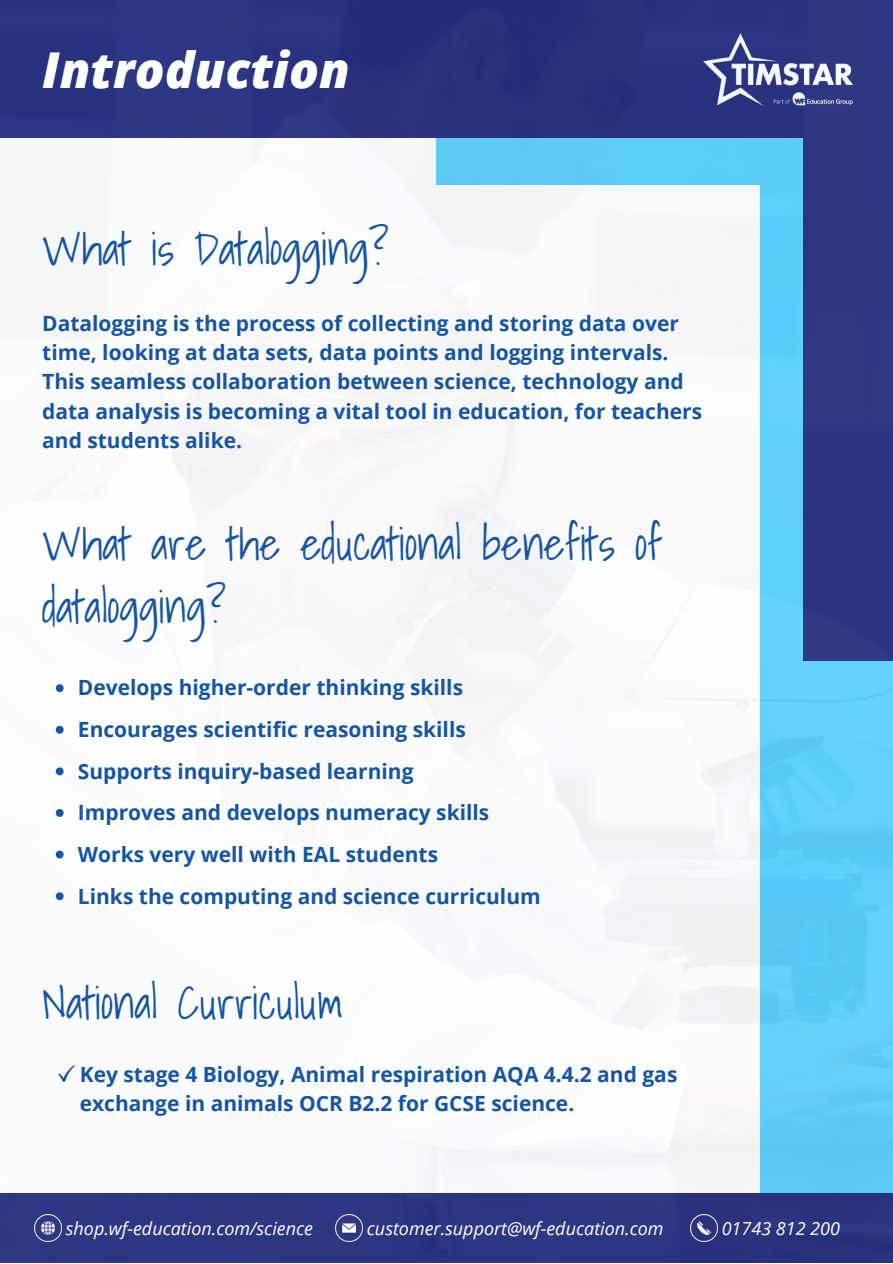
<style>
.page{position:relative;width:893px;height:1264px;background:#fff}
.page>*{position:absolute;margin:0;border:0;box-sizing:border-box;transform-origin:0 0}
.t1{font:italic 800 49.5px "Open Sans";color:#fff}
.t2{font:300 45px/63px "Shadows Into";color:#1655a1}
.t3{font:700 21px/29.2px "Open Sans";color:#1655a1}
.t4{font:italic 18px "Open Sans";color:#fff}
</style>
<div class="page">
<img style="left:0;top:0;width:892px;height:1262px">
<svg style="left:56px;top:684px;width:8px;height:8px"></svg>
<svg style="left:56px;top:725px;width:8px;height:8px"></svg>
<svg style="left:56px;top:767px;width:8px;height:8px"></svg>
<svg style="left:56px;top:809px;width:8px;height:8px"></svg>
<svg style="left:56px;top:850px;width:8px;height:8px"></svg>
<svg style="left:56px;top:892px;width:8px;height:8px"></svg>
<img style="left:34px;top:1214px;width:27px;height:27px">
<img style="left:690px;top:1214px;width:27px;height:27px">
<img style="left:336px;top:1214px;width:26px;height:27px">
<svg style="left:58px;top:1065px;width:17px;height:16px"></svg>
<h1 class="t1" style="left:42px;top:35px;width:309px">Introduction</h1>
<h2 class="t2" style="left:42px;top:216px;width:348px">What is Datalogging?</h2>
<p class="t3" style="left:42px;top:308px;width:661px">Datalogging is the process of collecting and storing data over time, looking at data sets, data points and logging intervals.<br>This seamless collaboration between science, technology and data analysis is becoming a vital tool in education, for teachers and students alike.</p>
<h2 class="t2" style="left:42px;top:511px;width:621px">What are the educational benefits of datalogging?</h2>
<p class="t3" style="left:78px;top:666px;width:464px;line-height:41.5px">Develops higher-order thinking skills Encourages scientific reasoning skills Supports inquiry-based learning<br>Improves and develops numeracy skills Works very well with EAL students<br>Links the computing and science curriculum</p>
<h2 class="t2" style="left:42px;top:970px;width:302px">National Curriculum</h2>
<p class="t3" style="left:80px;top:1058px;width:599px">Key stage 4 Biology, Animal respiration AQA 4.4.2 and gas exchange in animals OCR B2.2 for GCSE science.</p>
<p class="t4" style="left:66px;top:1215px;width:249px">shop.wf-education.com/science</p>
<p class="t4" style="left:367px;top:1215px;width:298px">customer.support@wf-education.com</p>
<p class="t4" style="left:721px;top:1215px;width:120px">01743 812 200</p>
</div>
